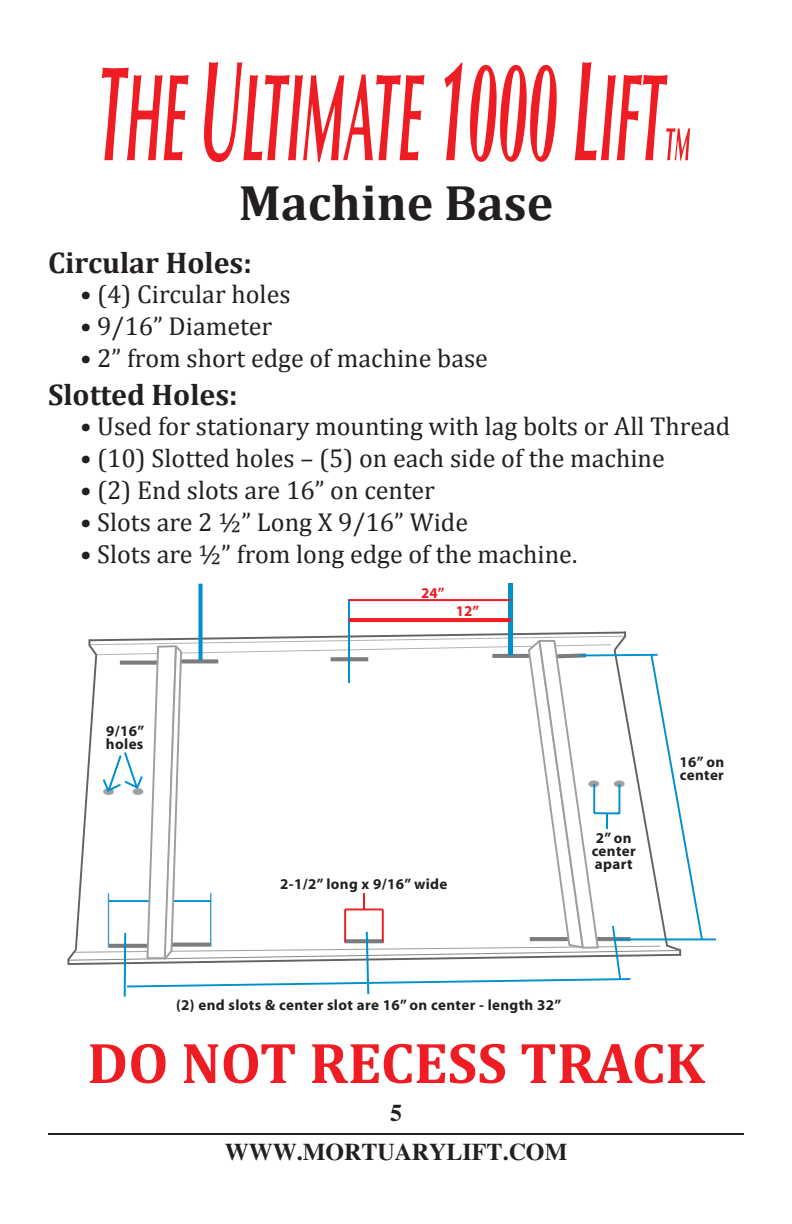
<style>
.page{position:relative;width:792px;height:1224px;background:#fff}
.page>*{position:absolute;margin:0;border:0;box-sizing:border-box;transform-origin:0 0}
.t1{font:700 58px "Cambria";color:#ee1d23}
.t2{font:700 50px "Cambria";color:#231f20}
.t3{font:700 30px "Cambria";color:#231f20}
.t4{font:26px "Cambria";color:#231f20}
.t5{font:700 24px/39.6px "Times";color:#231f20;text-align:center}
.t6{font:700 15px/13px "Myriad";letter-spacing:.025em;color:#231f20}
.t7{font:700 15px "Myriad";color:#ee1d23}
</style>
<div class="page">
<hr style="left:48px;top:1133px;width:696px;height:2px;background:#231f20">
<svg style="left:102px;top:68px;width:87px;height:92px"></svg>
<svg style="left:204px;top:62px;width:221px;height:100px"></svg>
<svg style="left:445px;top:62px;width:17px;height:98px"></svg>
<svg style="left:470px;top:65px;width:87px;height:97px"></svg>
<svg style="left:575px;top:62px;width:115px;height:99px"></svg>
<hr style="left:124px;top:933px;width:2px;height:64px;background:#0090ce">
<div style="left:198px;top:584px;width:5px;height:76px;background:#0090ce"></div>
<hr style="left:508px;top:584px;width:4px;height:71px;background:#0090ce">
<hr style="left:348px;top:599px;width:2px;height:84px;background:#0090ce">
<hr style="left:349px;top:599px;width:162px;height:2px;background:#ee1d23">
<svg style="left:349px;top:618px;width:162px;height:4px"></svg>
<svg style="left:67px;top:630px;width:636px;height:366px"></svg>
<p class="t2" style="left:239px;top:168px;width:316px">Machine Base</p>
<p class="t3" style="left:48px;top:241px;width:205px">Circular Holes:</p>
<p class="t4" style="left:80px;top:278px;width:212px">• (4) Circular holes</p>
<p class="t4" style="left:80px;top:310px;width:194px">• 9/16” Diameter</p>
<p class="t4" style="left:80px;top:342px;width:409px">• 2” from short edge of machine base</p>
<p class="t3" style="left:48px;top:373px;width:191px">Slotted Holes:</p>
<p class="t4" style="left:80px;top:410px;width:652px">• Used for stationary mounting with lag bolts or All Thread</p>
<p class="t4" style="left:80px;top:442px;width:586px">• (10) Slotted holes – (5) on each side of the machine</p>
<p class="t4" style="left:80px;top:474px;width:357px">• (2) End slots are 16” on center</p>
<p class="t4" style="left:80px;top:506px;width:390px">• Slots are 2 ½” Long X 9/16” Wide</p>
<p class="t4" style="left:80px;top:538px;width:499px">• Slots are ½” from long edge of the machine.</p>
<p class="t7" style="left:421px;top:585px;width:25px">24”</p>
<p class="t7" style="left:456px;top:603px;width:25px">12”</p>
<p class="t6" style="left:106px;top:725px;width:40px">9/16” holes</p>
<p class="t6" style="left:280px;top:878px;width:169px">2-1/2” long x 9/16” wide</p>
<p class="t6" style="left:592px;top:832px;width:46px">2” on center apart</p>
<p class="t6" style="left:176px;top:999px;width:387px">(2) end slots &amp; center slot are 16” on center - length 32”</p>
<p class="t6" style="left:680px;top:756px;width:46px">16” on center</p>
<p class="t1" style="left:87px;top:1022px;width:619px">DO NOT RECESS TRACK</p>
<p class="t5" style="left:225px;top:1092px;width:344px">5<br>WWW.MORTUARYLIFT.COM</p>
</div>
